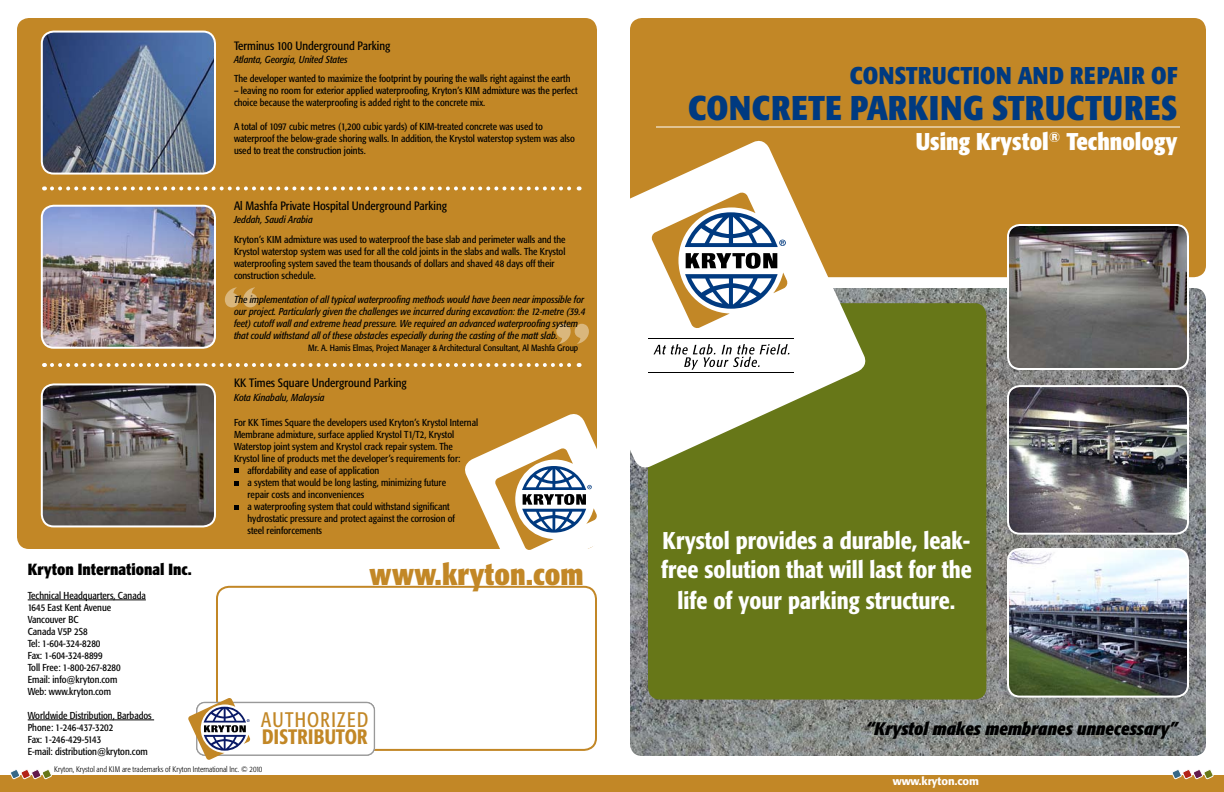
<style>
.page{position:relative;width:1224px;height:792px;background:#fff}
.page>*{position:absolute;margin:0;border:0;box-sizing:border-box;transform-origin:0 0}
.t1{font:700 condensed 34px "Formata";letter-spacing:.02em;color:#003a80}
.t2{font:700 condensed 30px "Formata";color:#c28726}
.t3{font:500 condensed 24px/28.8px "Formata";color:#fff}
.t4{font:700 condensed 24px "Formata";letter-spacing:.02em;color:#003a80}
.t5{font:700 condensed 24px "Formata";color:#fff}
.t6{font:condensed 20.9px "Formata";letter-spacing:.065em;color:#c28726;scale:.92 1}
.t7{font:500 condensed 20.7px "Formata";letter-spacing:.01em;color:#c28726;scale:.92 1}
.t8{font:italic 700 condensed 18px "Formata";color:#000}
.t9{font:700 condensed 16px "Formata";color:#000}
.t10{font:condensed 12px "Formata";color:#000}
.t11{font:500 11px "Formata";color:#fff}
.t12{font:condensed 10px/12px "Formata";color:#000}
.t13{font:italic condensed 10px/12px "Formata";color:#000}
.t14{font:condensed 9px "Formata";color:#000}
.t15{font:300 condensed 8px "Formata";color:#000}
</style>
<div class="page">
<img style="left:630px;top:288px;width:576px;height:468px;border-radius:12px">
<div style="left:630px;top:18px;width:576px;height:259px;background:#c28726;border-radius:12px"></div>
<div style="left:648px;top:303px;width:338px;height:397px;background:#677718;border-radius:12px"></div>
<svg style="left:630px;top:140px;width:239px;height:331px;fill:#fff"></svg>
<img style="left:1008px;top:386px;width:180px;height:147px;border-radius:12px">
<div style="left:1007px;top:385px;width:182px;height:150px;border:2px solid #fff;border-radius:12px"></div>
<hr style="left:648px;top:338px;width:146px;height:1px;background:#000">
<hr style="left:648px;top:372px;width:146px;height:1px;background:#000">
<svg style="left:651px;top:192px;width:137px;height:137px"></svg>
<svg style="left:653px;top:344px;width:136px;height:26px;background:#d6d6d6"></svg>
<div style="left:0;top:775px;width:1224px;height:17px;background:#c28726"></div>
<img style="left:1008px;top:225px;width:180px;height:144px;border-radius:12px">
<div style="left:1007px;top:224px;width:182px;height:146px;border:2px solid #fff;border-radius:12px"></div>
<img style="left:1008px;top:549px;width:180px;height:148px;border-radius:12px">
<div style="left:1007px;top:548px;width:182px;height:150px;border:2px solid #fff;border-radius:12px"></div>
<hr style="left:656px;top:126px;width:524px;height:2px;background:#fff">
<svg style="left:1172px;top:769px;width:42px;height:10px"></svg>
<svg style="left:10px;top:769px;width:42px;height:11px"></svg>
<div style="left:216px;top:586px;width:381px;height:165px;border:2px solid #c28726;border-radius:12px"></div>
<div style="left:197px;top:703px;width:177px;height:52px;background:#fff;border-radius:8px"></div>
<div style="left:196px;top:702px;width:179px;height:54px;border:1px solid #999;border-radius:8px"></div>
<svg style="left:188px;top:698px;width:63px;height:62px"></svg>
<div style="left:17px;top:18px;width:580px;height:531px;background:#c28726;border-radius:12px"></div>
<img style="left:42px;top:206px;width:173px;height:142px;border-radius:12px">
<div style="left:41px;top:205px;width:175px;height:144px;border:2px solid #fff;border-radius:12px"></div>
<img style="left:42px;top:384px;width:173px;height:142px;border-radius:12px">
<div style="left:41px;top:383px;width:175px;height:144px;border:2px solid #fff;border-radius:12px"></div>
<svg style="left:465px;top:410px;width:168px;height:172px"></svg>
<img style="left:42px;top:32px;width:173px;height:142px;border-radius:12px">
<div style="left:41px;top:31px;width:175px;height:144px;border:2px solid #fff;border-radius:12px"></div>
<hr style="left:28px;top:600px;width:118px;height:1px;background:#000">
<hr style="left:28px;top:720px;width:126px;height:1px;background:#000">
<svg style="left:52px;top:186px;width:528px;height:4px"></svg>
<svg style="left:52px;top:363px;width:528px;height:4px"></svg>
<svg style="left:225px;top:287px;width:32px;height:20px"></svg>
<svg style="left:556px;top:324px;width:33px;height:20px"></svg>
<svg style="left:234px;top:468px;width:5px;height:5px"></svg>
<svg style="left:234px;top:481px;width:5px;height:5px"></svg>
<svg style="left:234px;top:505px;width:5px;height:5px"></svg>
<p class="t10" style="left:234px;top:39px;width:158px">Terminus 100 Underground Parking</p>
<p class="t13" style="left:234px;top:54px;width:115px">Atlanta, Georgia, United States</p>
<p class="t12" style="left:234px;top:73px;width:338px">The developer wanted to maximize the footprint by pouring the walls right against the earth</p>
<p class="t12" style="left:234px;top:85px;width:345px">– leaving no room for exterior applied waterproofing, Kryton’s KIM admixture was the perfect choice because the waterproofing is added right to the concrete mix.</p>
<p class="t12" style="left:234px;top:121px;width:342px">A total of 1097 cubic metres (1,200 cubic yards) of KIM-treated concrete was used to waterproof the below-grade shoring walls. In addition, the Krystol waterstop system was also used to treat the construction joints.</p>
<p class="t10" style="left:234px;top:199px;width:215px">Al Mashfa Private Hospital Underground Parking</p>
<p class="t13" style="left:234px;top:214px;width:80px">Jeddah, Saudi Arabia</p>
<p class="t12" style="left:234px;top:233px;width:333px">Kryton’s KIM admixture was used to waterproof the base slab and perimeter walls and the Krystol waterstop system was used for all the cold joints in the slabs and walls. The Krystol waterproofing system saved the team thousands of dollars and shaved 48 days off their construction schedule.</p>
<p class="t13" style="left:234px;top:293px;width:353px">The implementation of all typical waterproofing methods would have been near impossible for our project. Particularly given the challenges we incurred during excavation: the 12-metre (39.4 feet) cutoff wall and extreme head pressure. We required an advanced waterproofing system that could withstand all of these obstacles especially during the casting of the matt slab.</p>
<p class="t14" style="left:308px;top:342px;width:272px">Mr. A. Hamis Elmas, Project Manager &amp; Architectural Consultant, Al Mashfa Group</p>
<h3 class="t9" style="left:28px;top:559px;width:166px">Kryton International Inc.</h3>
<p class="t12" style="left:28px;top:589px;width:120px">Technical Headquarters, Canada<br>1645 East Kent Avenue<br>Vancouver BC<br>Canada V5P 2S8<br>Tel: 1-604-324-8280<br>Fax: 1-604-324-8899<br>Toll Free: 1-800-267-8280<br>Email: info@kryton.com<br>Web: www.kryton.com</p>
<p class="t12" style="left:28px;top:709px;width:126px">Worldwide Distribution, Barbados<br>Phone: 1-246-437-3202<br>Fax: 1-246-429-5143<br>E-mail: distribution@kryton.com</p>
<p class="t10" style="left:234px;top:376px;width:174px">KK Times Square Underground Parking</p>
<p class="t13" style="left:234px;top:391px;width:92px">Kota Kinabalu, Malaysia</p>
<p class="t12" style="left:234px;top:416px;width:246px">For KK Times Square the developers used Kryton’s Krystol Internal</p>
<p class="t12" style="left:234px;top:428px;width:222px">Membrane admixture, surface applied Krystol T1/T2, Krystol</p>
<p class="t12" style="left:234px;top:440px;width:220px">Waterstop joint system and Krystol crack repair system. The</p>
<p class="t12" style="left:234px;top:452px;width:228px">Krystol line of products met the developer’s requirements for:</p>
<p class="t12" style="left:248px;top:464px;width:133px">affordability and ease of application</p>
<p class="t12" style="left:248px;top:476px;width:200px">a system that would be long lasting, minimizing future</p>
<p class="t12" style="left:248px;top:488px;width:119px">repair costs and inconveniences</p>
<p class="t12" style="left:248px;top:500px;width:204px">a waterproofing system that could withstand significant</p>
<p class="t12" style="left:248px;top:512px;width:209px">hydrostatic pressure and protect against the corrosion of</p>
<p class="t12" style="left:248px;top:524px;width:76px">steel reinforcements</p>
<h2 class="t2" style="left:370px;top:556px;width:216px">www.kryton.com</h2>
<h3 class="t6" style="left:261px;top:708px;width:118px">AUTHORIZED</h3>
<h3 class="t7" style="left:262px;top:724px;width:116px">DISTRIBUTOR</h3>
<p class="t15" style="left:54px;top:764px;width:210px">Kryton, Krystol and KIM are trademarks of Kryton International Inc. © 2010</p>
<h3 class="t4" style="left:850px;top:61px;width:329px">CONSTRUCTION AND REPAIR OF</h3>
<h1 class="t1" style="left:688px;top:87px;width:491px">CONCRETE PARKING STRUCTURES</h1>
<h3 class="t5" style="left:916px;top:127px;width:263px">Using Krystol<sup>®</sup> Technology</h3>
<h3 class="t3" style="left:661px;top:526px;width:312px">Krystol provides a durable, leak&shy;free solution that will last for the</h3>
<h3 class="t3" style="left:678px;top:586px;width:279px">life of your parking structure.</h3>
<h3 class="t8" style="left:866px;top:718px;width:313px">“Krystol makes membranes unnecessary”</h3>
<p class="t11" style="left:893px;top:774px;width:88px">www.kryton.com</p>
</div>
